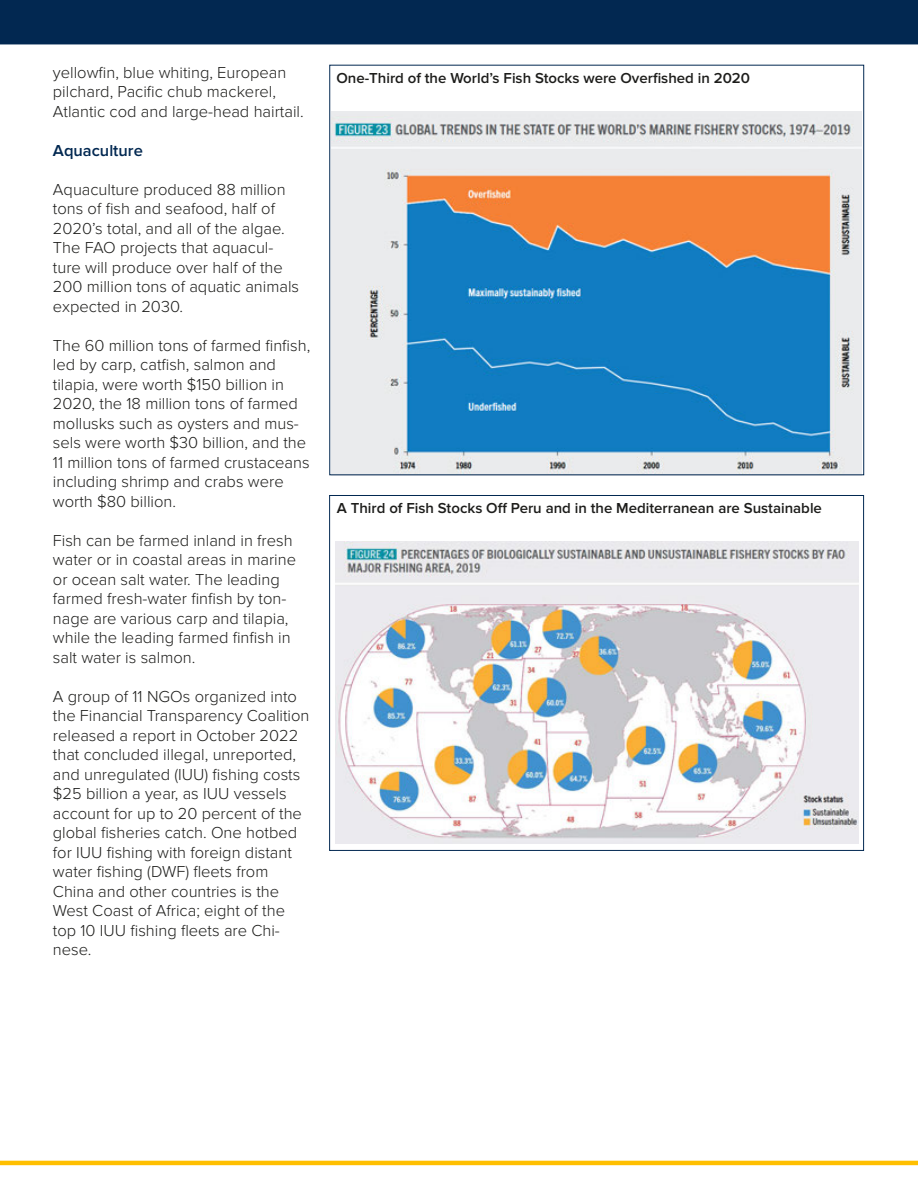
<style>
.page{position:relative;width:918px;height:1188px;background:#fff}
.page>*{position:absolute;margin:0;border:0;box-sizing:border-box;transform-origin:0 0}
.Body_Text{font:300 16.5px/19.5px "Proxima Nova";color:#1d1d1b}
.Body_Text-2{font:600 16.5px "Proxima Nova";color:#022851}
.Article_Body__Palati{font:600 15px "Proxima Nova";color:#1d1d1b}
</style>
<div class="page">
<hr style="left:0;top:1161px;width:918px;height:4px;background:#ffbf00">
<div style="left:0;top:0;width:918px;height:44px;background:#022851"></div>
<img style="left:332px;top:111px;width:530px;height:362px">
<img style="left:335px;top:542px;width:523px;height:301px">
<p class="Body_Text" style="left:53px;top:63px;width:252px">yellowfin, blue whiting, European pilchard, Pacific chub mackerel,<br>Atlantic cod and large-head hairtail.</p>
<p class="Body_Text-2" style="left:53px;top:141px;width:91px">Aquaculture</p>
<p class="Body_Text" style="left:53px;top:180px;width:248px">Aquaculture produced 88 million tons of fish and seafood, half of<br>2020’s total, and all of the algae.<br>The FAO projects that aquacul&shy;ture will produce over half of the<br>200 million tons of aquatic animals expected in 2030.</p>
<p class="Body_Text" style="left:53px;top:336px;width:259px">The 60 million tons of farmed finfish, led by carp, catfish, salmon and tilapia, were worth $150 billion in<br>2020, the 18 million tons of farmed mollusks such as oysters and mus&shy;sels were worth $30 billion, and the<br>11 million tons of farmed crustaceans including shrimp and crabs were worth $80 billion.</p>
<p class="Body_Text" style="left:53px;top:531px;width:245px">Fish can be farmed inland in fresh water or in coastal areas in marine or ocean salt water. The leading farmed fresh-water finfish by ton&shy;nage are various carp and tilapia, while the leading farmed finfish in salt water is salmon.</p>
<p class="Body_Text" style="left:53px;top:687px;width:258px">A group of 11 NGOs organized into the Financial Transparency Coalition released a report in October 2022 that concluded illegal, unreported, and unregulated (IUU) fishing costs $25 billion a year, as IUU vessels account for up to 20 percent of the global fisheries catch. One hotbed for IUU fishing with foreign distant water fishing (DWF) fleets from<br>China and other countries is the<br>West Coast of Africa; eight of the top 10 IUU fishing fleets are Chi&shy;nese.</p>
<p class="Article_Body__Palati" style="left:336px;top:69px;width:415px">One-Third of the World’s Fish Stocks were Overfished in 2020</p>
<p class="Article_Body__Palati" style="left:337px;top:499px;width:487px">A Third of Fish Stocks Off Peru and in the Mediterranean are Sustainable</p>
</div>
